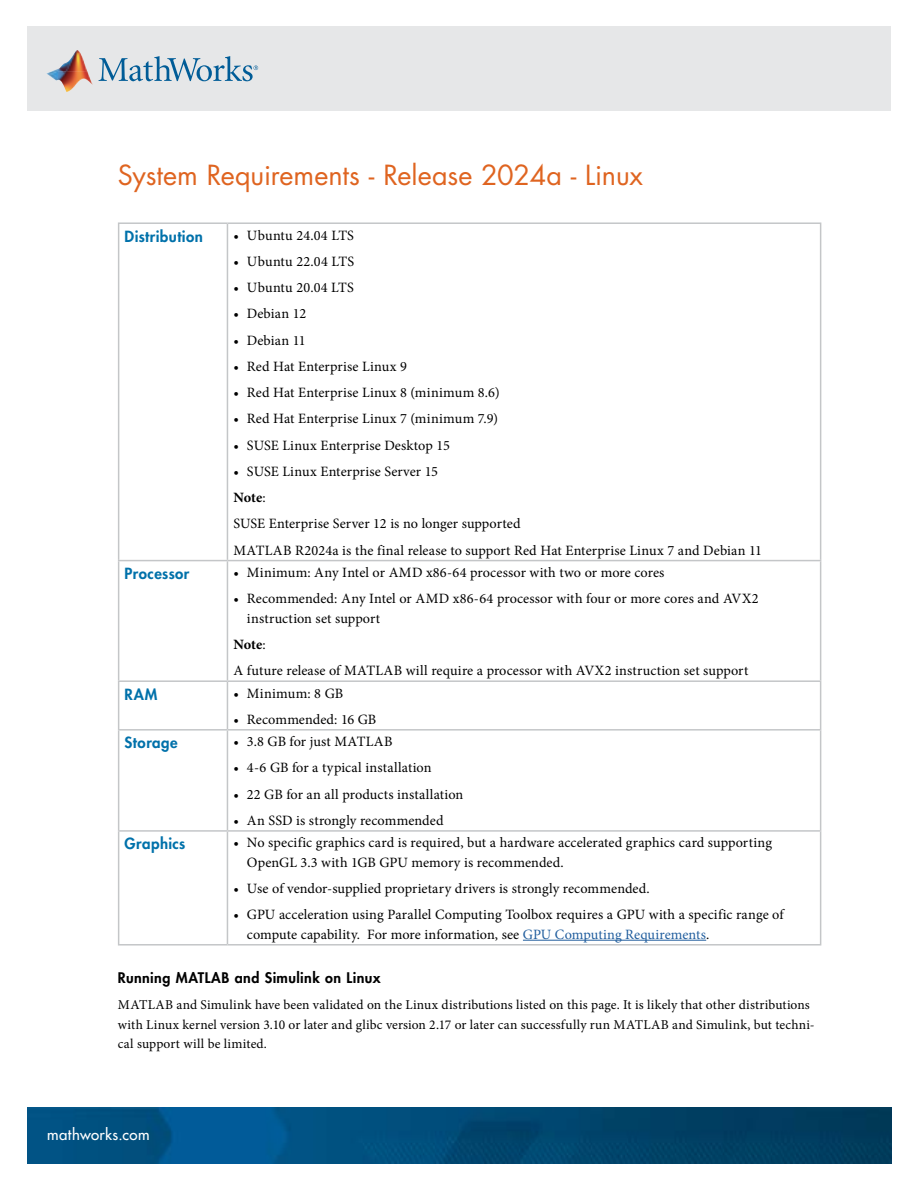
<style>
.page{position:relative;width:918px;height:1188px;background:#fff}
.page>*{position:absolute;margin:0;border:0;box-sizing:border-box;transform-origin:0 0}
.t1{font:27px "Futura Std";letter-spacing:-.005em;color:#df6420}
.t2{font:800 15px "Futura Std";letter-spacing:.03em;color:#0071aa}
.t3{font:500 15px "Futura Std";letter-spacing:.03em;color:#fff}
.t4{font:14.25px/26.2px "Minion Pro";letter-spacing:.005em;color:#000}
.t5{font:800 14.25px "Futura Std";letter-spacing:.03em;color:#000}
.t6{font:13.5px/19.5px "Minion Pro";letter-spacing:.01em;color:#000}
.s1{font-weight:700}
.s2{color:#215e9e}
</style>
<div class="page">
<img style="left:27px;top:1108px;width:864px;height:55px">
<div style="left:27px;top:26px;width:864px;height:85px;background:#e6e7e8"></div>
<img style="left:58px;top:50px;width:29px;height:21px">
<svg style="left:46px;top:69px;width:12px;height:12px"></svg>
<img style="left:58px;top:71px;width:35px;height:21px">
<svg style="left:99px;top:56px;width:159px;height:25px"></svg>
<hr style="left:118px;top:222px;width:109px;height:2px;background:#c4c6c8">
<hr style="left:118px;top:224px;width:1px;height:336px;background:#c4c6c8">
<hr style="left:227px;top:222px;width:594px;height:2px;background:#c4c6c8">
<hr style="left:227px;top:224px;width:1px;height:336px;background:#c4c6c8">
<hr style="left:820px;top:224px;width:1px;height:336px;background:#c4c6c8">
<hr style="left:118px;top:560px;width:109px;height:1px;background:#c4c6c8">
<hr style="left:118px;top:561px;width:1px;height:119px;background:#c4c6c8">
<hr style="left:227px;top:560px;width:594px;height:1px;background:#c4c6c8">
<hr style="left:227px;top:561px;width:1px;height:119px;background:#c4c6c8">
<hr style="left:820px;top:561px;width:1px;height:119px;background:#c4c6c8">
<hr style="left:118px;top:680px;width:109px;height:2px;background:#c4c6c8">
<hr style="left:118px;top:682px;width:1px;height:47px;background:#c4c6c8">
<hr style="left:227px;top:680px;width:594px;height:2px;background:#c4c6c8">
<hr style="left:227px;top:682px;width:1px;height:47px;background:#c4c6c8">
<hr style="left:820px;top:682px;width:1px;height:47px;background:#c4c6c8">
<hr style="left:118px;top:729px;width:109px;height:2px;background:#c4c6c8">
<hr style="left:118px;top:731px;width:1px;height:99px;background:#c4c6c8">
<hr style="left:227px;top:729px;width:594px;height:2px;background:#c4c6c8">
<hr style="left:227px;top:731px;width:1px;height:99px;background:#c4c6c8">
<hr style="left:820px;top:731px;width:1px;height:99px;background:#c4c6c8">
<hr style="left:118px;top:830px;width:109px;height:2px;background:#c4c6c8">
<hr style="left:118px;top:832px;width:1px;height:112px;background:#c4c6c8">
<hr style="left:227px;top:830px;width:594px;height:2px;background:#c4c6c8">
<hr style="left:227px;top:832px;width:1px;height:112px;background:#c4c6c8">
<hr style="left:820px;top:832px;width:1px;height:112px;background:#c4c6c8">
<hr style="left:118px;top:944px;width:109px;height:2px;background:#c4c6c8">
<hr style="left:227px;top:944px;width:594px;height:2px;background:#c4c6c8">
<hr style="left:523px;top:940px;width:183px;height:1px;background:#215e9e">
<h1 class="t1" style="left:118px;top:158px;width:527px">System Requirements - Release 2024a - Linux</h1>
<p class="t2" style="left:125px;top:227px;width:80px">Distribution</p>
<p class="t4" style="left:233px;top:222px;width:122px">• Ubuntu 24.04 LTS</p>
<p class="t4" style="left:233px;top:248px;width:122px">• Ubuntu 22.04 LTS</p>
<p class="t4" style="left:233px;top:274px;width:122px">• Ubuntu 20.04 LTS</p>
<p class="t4" style="left:233px;top:301px;width:74px">• Debian 12</p>
<p class="t4" style="left:233px;top:327px;width:74px">• Debian 11</p>
<p class="t4" style="left:233px;top:353px;width:175px">• Red Hat Enterprise Linux 9</p>
<p class="t4" style="left:233px;top:379px;width:268px">• Red Hat Enterprise Linux 8 (minimum 8.6)</p>
<p class="t4" style="left:233px;top:406px;width:266px">• Red Hat Enterprise Linux 7 (minimum 7.9)</p>
<p class="t4" style="left:233px;top:432px;width:218px">• SUSE Linux Enterprise Desktop 15</p>
<p class="t4" style="left:233px;top:458px;width:530px">• SUSE Linux Enterprise Server 15<br><span class="s1">Note</span>:<br>SUSE Enterprise Server 12 is no longer supported<br>MATLAB R2024a is the final release to support Red Hat Enterprise Linux 7 and Debian 11</p>
<p class="t2" style="left:125px;top:564px;width:66px">Processor</p>
<p class="t4" style="left:233px;top:559px;width:433px">• Minimum: Any Intel or AMD x86-64 processor with two or more cores</p>
<p class="t4" style="left:247px;top:589px;width:513px;line-height:19.5px;text-indent:-13px">• Recommended: Any Intel or AMD x86-64 processor with four or more cores and AVX2 instruction set support</p>
<p class="t4" style="left:233px;top:631px;width:516px"><span class="s1">Note</span>:<br>A future release of MATLAB will require a processor with AVX2 instruction set support</p>
<p class="t2" style="left:125px;top:685px;width:34px">RAM</p>
<p class="t4" style="left:233px;top:680px;width:111px">• Minimum: 8 GB</p>
<p class="t4" style="left:233px;top:706px;width:144px">• Recommended: 16 GB</p>
<p class="t2" style="left:125px;top:733px;width:55px">Storage</p>
<p class="t4" style="left:233px;top:729px;width:161px">• 3.8 GB for just MATLAB</p>
<p class="t4" style="left:233px;top:755px;width:200px">• 4-6 GB for a typical installation</p>
<p class="t4" style="left:233px;top:781px;width:231px">• 22 GB for an all products installation</p>
<p class="t4" style="left:233px;top:807px;width:212px">• An SSD is strongly recommended</p>
<p class="t2" style="left:125px;top:834px;width:62px">Graphics</p>
<p class="t4" style="left:247px;top:833px;width:527px;line-height:19.5px;text-indent:-13px">• No specific graphics card is required, but a hardware accelerated graphics card supporting<br>OpenGL 3.3 with 1GB GPU memory is recommended.</p>
<p class="t4" style="left:233px;top:875px;width:418px">• Use of vendor-supplied proprietary drivers is strongly recommended.</p>
<p class="t4" style="left:247px;top:905px;width:538px;line-height:19.5px;text-indent:-13px">• GPU acceleration using Parallel Computing Toolbox requires a GPU with a specific range of compute capability. For more information, see <span class="s2">GPU Computing Requirements</span>.</p>
<p class="t5" style="left:118px;top:969px;width:264px">Running MATLAB and Simulink on Linux</p>
<p class="t6" style="left:118px;top:995px;width:698px">MATLAB and Simulink have been validated on the Linux distributions listed on this page. It is likely that other distributions with Linux kernel version 3.10 or later and glibc version 2.17 or later can successfully run MATLAB and Simulink, but techni&shy;cal support will be limited.</p>
<p class="t3" style="left:47px;top:1125px;width:104px">mathworks.com</p>
</div>
